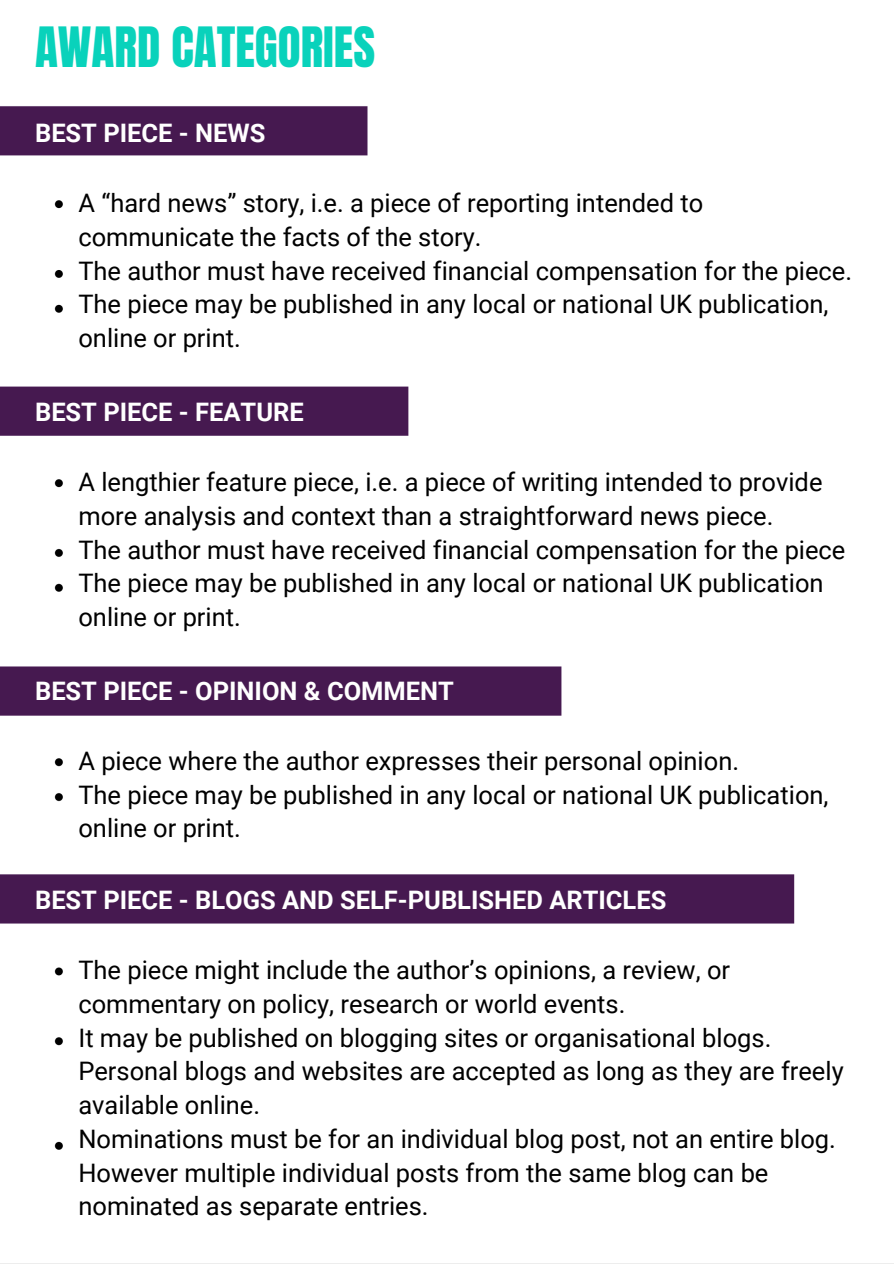
<style>
.page{position:relative;width:894px;height:1264px;background:#fff}
.page>*{position:absolute;margin:0;border:0;box-sizing:border-box;transform-origin:0 0}
.t1{font:47.25px "Anton";color:#09d2bb}
.t2{font:25.5px/33.8px "Roboto";color:#000}
.t3{font:700 25.5px "Roboto";color:#fff}
</style>
<div class="page">
<img style="left:0;top:106px;width:795px;height:1044px">
<p class="t1" style="left:35px;top:13px;width:341px">AWARD CATEGORIES</p>
<h1 class="t3" style="left:35px;top:119px;width:232px">BEST PIECE - NEWS</h1>
<h2 class="t2" style="left:78px;top:186px;width:775px">A “hard news” story, i.e. a piece of reporting intended to communicate the facts of the story.<br>The author must have received financial compensation for the piece.<br>The piece may be published in any local or national UK publication, online or print.</h2>
<p class="t3" style="left:35px;top:397px;width:270px">BEST PIECE - FEATURE</p>
<h2 class="t2" style="left:78px;top:465px;width:768px">A lengthier feature piece, i.e. a piece of writing intended to provide more analysis and context than a straightforward news piece.<br>The author must have received financial compensation for the piece The piece may be published in any local or national UK publication online or print.</h2>
<p class="t3" style="left:35px;top:676px;width:420px">BEST PIECE - OPINION &amp; COMMENT</p>
<h2 class="t2" style="left:78px;top:744px;width:751px">A piece where the author expresses their personal opinion.<br>The piece may be published in any local or national UK publication, online or print.</h2>
<p class="t3" style="left:35px;top:885px;width:632px">BEST PIECE - BLOGS AND SELF-PUBLISHED ARTICLES</p>
<h2 class="t2" style="left:78px;top:953px;width:766px">The piece might include the author’s opinions, a review, or commentary on policy, research or world events.<br>It may be published on blogging sites or organisational blogs.<br>Personal blogs and websites are accepted as long as they are freely available online.<br>Nominations must be for an individual blog post, not an entire blog.<br>However multiple individual posts from the same blog can be nominated as separate entries.</h2>
</div>
